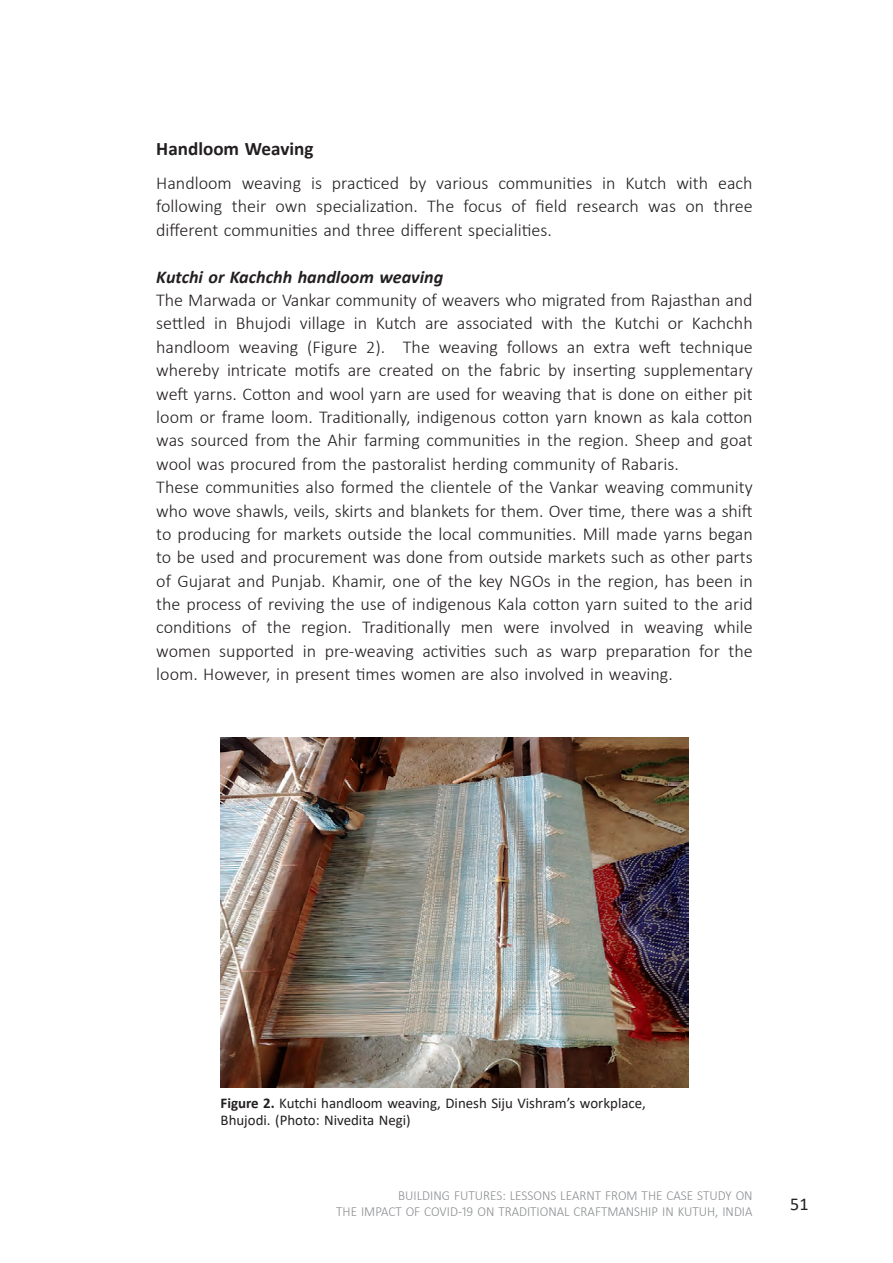
<style>
.page{position:relative;width:893px;height:1263px;background:#fff}
.page>*{position:absolute;margin:0;border:0;box-sizing:border-box;transform-origin:0 0}
.t1{font:700 19.2px "Calibri";color:#231f20}
.t2{font:300 18px/23.4px "Calibri";color:#231f20;text-align:justify}
.t3{font:italic 700 18px "Calibri";color:#231f20}
.t4{font:18px "Calibri";color:#231f20}
.t5{font:14.85px/17px "Calibri";color:#231f20}
.t6{font:300 13.8px/15.9px "Calibri";color:#8a8c8f;text-align:right;scale:.95 1}
.s1{font-weight:700}
</style>
<div class="page">
<img style="left:221px;top:737px;width:467px;height:350px">
<p class="t1" style="left:156px;top:135px;width:159px">Handloom Weaving</p>
<p class="t2" style="left:156px;top:171px;width:598px">Handloom weaving is practiced by various communities in Kutch with each following their own specialization. The focus of field research was on three different communities and three different specialities.</p>
<p class="t3" style="left:156px;top:264px;width:288px">Kutchi or Kachchh handloom weaving</p>
<p class="t2" style="left:156px;top:288px;width:598px;text-align:left">The Marwada or Vankar community of weavers who migrated from Rajasthan and settled in Bhujodi village in Kutch are associated with the Kutchi or Kachchh handloom weaving (Figure 2). The weaving follows an extra weft technique whereby intricate motifs are created on the fabric by inserting supplementary weft yarns. Cotton and wool yarn are used for weaving that is done on either pit loom or frame loom. Traditionally, indigenous cotton yarn known as kala cotton was sourced from the Ahir farming communities in the region. Sheep and goat wool was procured from the pastoralist herding community of Rabaris.<br>These communities also formed the clientele of the Vankar weaving community who wove shawls, veils, skirts and blankets for them. Over time, there was a shift to producing for markets outside the local communities. Mill made yarns began to be used and procurement was done from outside markets such as other parts of Gujarat and Punjab. Khamir, one of the key NGOs in the region, has been in the process of reviving the use of indigenous Kala cotton yarn suited to the arid conditions of the region. Traditionally men were involved in weaving while women supported in pre-weaving activities such as warp preparation for the loom. However, in present times women are also involved in weaving.</p>
<p class="t5" style="left:221px;top:1094px;width:427px"><span class="s1">Figure 2.</span> Kutchi handloom weaving, Dinesh Siju Vishram’s workplace,<br>Bhujodi. (Photo: Nivedita Negi)</p>
<p class="t6" style="left:336px;top:1188px;width:440px">BUILDING FUTURES: LESSONS LEARNT FROM THE CASE STUDY ON<br>THE IMPACT OF COVID-19 ON TRADITIONAL CRAFTMANSHIP IN KUTUH, INDIA</p>
<p class="t4" style="left:790px;top:1191px;width:20px">51</p>
</div>
